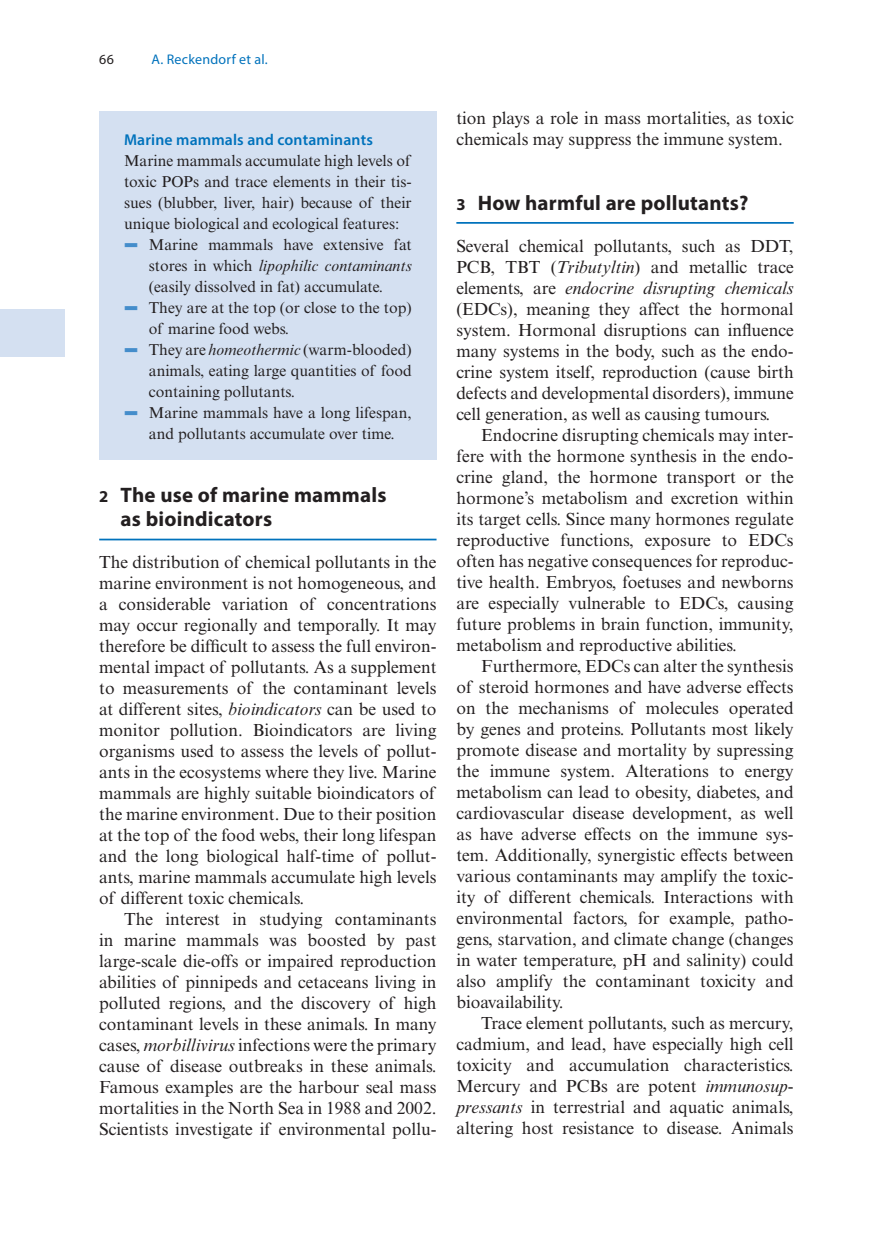
<style>
.page{position:relative;width:883px;height:1260px;background:#fff}
.page>*{position:absolute;margin:0;border:0;box-sizing:border-box;transform-origin:0 0}
._1_hd{font:700 21px/24.5px "Myriad Pro";letter-spacing:.01em;color:#231f20}
.Text{font:17.5px/21px "Times New Roman MT Std";color:#231f20;text-align:justify}
.Text_flush{font:17.5px/21px "Times New Roman MT Std";letter-spacing:-.005em;color:#231f20;text-align:justify}
.B_text_flush_Overvie{font:15.75px/21px "Times New Roman MT Std";color:#231f20;text-align:justify}
.B_title_Overview{font:600 15.75px "Myriad Pro";letter-spacing:.01em;color:#0072bc}
.t1{font:14px "Myriad Pro";letter-spacing:.02em;color:#0072bc}
.t2{font:14px "Myriad Pro";color:#231f20}
.s1{font-family:"Blik Buttons";color:#448dcb}
.s2{font-style:italic}
.s3{font-size:16.62px}
</style>
<div class="page">
<div style="left:0;top:310px;width:64px;height:47px;background:#d4e0f1"></div>
<hr style="left:99px;top:539px;width:338px;height:1px;background:#0072bc">
<hr style="left:456px;top:222px;width:338px;height:2px;background:#0072bc">
<div style="left:99px;top:111px;width:338px;height:59px;background:#d4e0f1"></div>
<div style="left:99px;top:134px;width:338px;height:116px;background:#d4e0f1"></div>
<div style="left:99px;top:218px;width:338px;height:99px;background:#d4e0f1"></div>
<div style="left:99px;top:281px;width:338px;height:78px;background:#d4e0f1"></div>
<div style="left:99px;top:323px;width:338px;height:99px;background:#d4e0f1"></div>
<div style="left:99px;top:386px;width:338px;height:74px;background:#d4e0f1"></div>
<p class="t2" style="left:99px;top:51px;width:16px">66</p>
<p class="t1" style="left:151px;top:51px;width:118px">A. Reckendorf et al.</p>
<p class="B_title_Overview" style="left:124px;top:130px;width:250px">Marine mammals and contaminants</p>
<p class="B_text_flush_Overvie" style="left:124px;top:150px;width:289px">Marine mammals accumulate high levels of toxic POPs and trace elements in their tis&shy;sues (blubber, liver, hair) because of their unique biological and ecological features:</p>
<p class="B_text_flush_Overvie" style="left:149px;top:234px;width:264px;text-indent:-25px"><span class="s1">5</span> Marine mammals have extensive fat stores in which <span class="s2">lipophilic contaminants </span>(easily dissolved in fat) accumulate.</p>
<p class="B_text_flush_Overvie" style="left:149px;top:297px;width:264px;text-indent:-25px"><span class="s1">5</span> They are at the top (or close to the top) of marine food webs.</p>
<p class="B_text_flush_Overvie" style="left:149px;top:339px;width:264px;text-indent:-25px"><span class="s1">5</span> They are <span class="s2">homeothermic</span> (warm-blooded) animals, eating large quantities of food containing pollutants.</p>
<p class="B_text_flush_Overvie" style="left:124px;top:402px;width:289px;text-align:center"><span class="s1">5</span> Marine mammals have a long lifespan, and pollutants accumulate over time.</p>
<h2 class="_1_hd" style="left:121px;top:482px;width:267px;text-indent:-21px"><span class="s3">2</span> The use of marine mammals as bioindicators</h2>
<p class="Text_flush" style="left:99px;top:552px;width:339px">The distribution of chemical pollutants in the marine environment is not homogeneous, and a considerable variation of concentrations may occur regionally and temporally. It may therefore be difficult to assess the full environ&shy;mental impact of pollutants. As a supplement to measurements of the contaminant levels at different sites, <span class="s2">bioindicators</span> can be used to monitor pollution. Bioindicators are living organisms used to assess the levels of pollut&shy;ants in the ecosystems where they live. Marine mammals are highly suitable bioindicators of the marine environment. Due to their position at the top of the food webs, their long lifespan and the long biological half-time of pollut&shy;ants, marine mammals accumulate high levels of different toxic chemicals.</p>
<p class="Text" style="left:99px;top:909px;width:339px;text-indent:25px">The interest in studying contaminants in marine mammals was boosted by past large-scale die-offs or impaired reproduction abilities of pinnipeds and cetaceans living in polluted regions, and the discovery of high contaminant levels in these animals. In many cases, <span class="s2">morbillivirus</span> infections were the primary cause of disease outbreaks in these animals.<br>Famous examples are the harbour seal mass mortalities in the North Sea in 1988 and 2002.<br>Scientists investigate if environmental pollu-</p>
<p class="Text" style="left:456px;top:108px;width:339px">tion plays a role in mass mortalities, as toxic chemicals may suppress the immune system.</p>
<h2 class="_1_hd" style="left:456px;top:190px;width:294px"><span class="s3">3</span> How harmful are pollutants?</h2>
<p class="Text_flush" style="left:456px;top:235px;width:339px">Several chemical pollutants, such as DDT, PCB, TBT (<span class="s2">Tributyltin</span>) and metallic trace elements, are <span class="s2">endocrine disrupting chemicals </span>(EDCs), meaning they affect the hormonal system. Hormonal disruptions can influence many systems in the body, such as the endo&shy;crine system itself, reproduction (cause birth defects and developmental disorders), immune cell generation, as well as causing tumours.</p>
<p class="Text" style="left:456px;top:424px;width:339px;text-indent:25px">Endocrine disrupting chemicals may inter&shy;fere with the hormone synthesis in the endo&shy;crine gland, the hormone transport or the hormone’s metabolism and excretion within its target cells. Since many hormones regulate reproductive functions, exposure to EDCs often has negative consequences for reproduc&shy;tive health. Embryos, foetuses and newborns are especially vulnerable to EDCs, causing future problems in brain function, immunity, metabolism and reproductive abilities.</p>
<p class="Text" style="left:456px;top:655px;width:339px;text-indent:25px">Furthermore, EDCs can alter the synthesis of steroid hormones and have adverse effects on the mechanisms of molecules operated by genes and proteins. Pollutants most likely promote disease and mortality by supressing the immune system. Alterations to energy metabolism can lead to obesity, diabetes, and cardiovascular disease development, as well as have adverse effects on the immune sys&shy;tem. Additionally, synergistic effects between various contaminants may amplify the toxic&shy;ity of different chemicals. Interactions with environmental factors, for example, patho&shy;gens, starvation, and climate change (changes in water temperature, pH and salinity) could also amplify the contaminant toxicity and bioavailability.</p>
<p class="Text" style="left:456px;top:1012px;width:339px;text-indent:25px">Trace element pollutants, such as mercury, cadmium, and lead, have especially high cell toxicity and accumulation characteristics.<br>Mercury and PCBs are potent <span class="s2">immunosup&shy;pressants</span> in terrestrial and aquatic animals, altering host resistance to disease. Animals</p>
</div>
